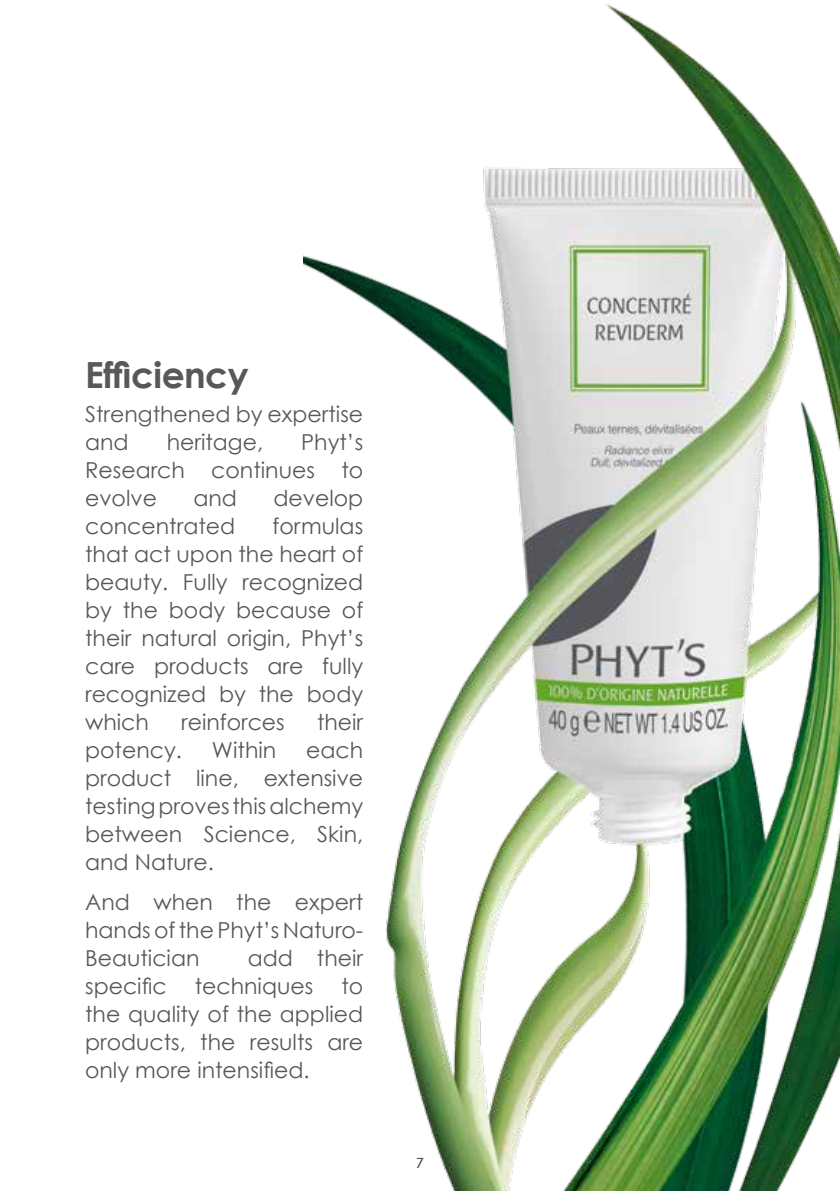
<style>
.page{position:relative;width:840px;height:1191px;background:#fff}
.page>*{position:absolute;margin:0;border:0;box-sizing:border-box;transform-origin:0 0}
.t1{font:700 36px "Century Gothic";letter-spacing:-.015em;color:#58585a}
.t2{font:22px/28px "Century Gothic";color:#58585a;text-align:justify}
.t3{font:14px "Century Gothic";color:#58585a}
</style>
<div class="page">
<img style="left:303px;top:4px;width:536px;height:1187px">
<h1 class="t1" style="left:85px;top:352px;width:165px">Efficiency</h1>
<p class="t2" style="left:85px;top:400px;width:279px">Strengthened by expertise and</p>
<p class="t2" style="left:167px;top:428px;width:98px">heritage,</p>
<p class="t2" style="left:85px;top:428px;width:279px;text-indent:216px">Phyt’s Research continues to evolve</p>
<p class="t2" style="left:193px;top:484px;width:45px">and</p>
<p class="t2" style="left:273px;top:484px;width:91px">develop</p>
<p class="t2" style="left:85px;top:512px;width:151px">concentrated</p>
<p class="t2" style="left:85px;top:512px;width:279px;text-indent:187px">formulas that act upon the heart of beauty. Fully recognized by the body because of their natural origin, Phyt’s care products are fully recognized by the body which</p>
<p class="t2" style="left:181px;top:708px;width:105px">reinforces</p>
<p class="t2" style="left:317px;top:708px;width:48px">their</p>
<p class="t2" style="left:85px;top:736px;width:98px">potency.</p>
<p class="t2" style="left:212px;top:736px;width:66px">Within</p>
<p class="t2" style="left:85px;top:736px;width:279px;text-indent:221px">each product line, extensive testing proves this alchemy between Science, Skin, and Nature.</p>
<p class="t2" style="left:85px;top:887px;width:279px">And when the expert hands of the Phyt’s Naturo-Beautician</p>
<p class="t2" style="left:247px;top:943px;width:117px">add their</p>
<p class="t2" style="left:85px;top:971px;width:83px">specific</p>
<p class="t2" style="left:194px;top:971px;width:120px">techniques</p>
<p class="t2" style="left:85px;top:971px;width:279px;text-indent:256px">to the quality of the applied products, the results are only more intensified.</p>
<p class="t3" style="left:416px;top:1154px;width:9px">7</p>
</div>
